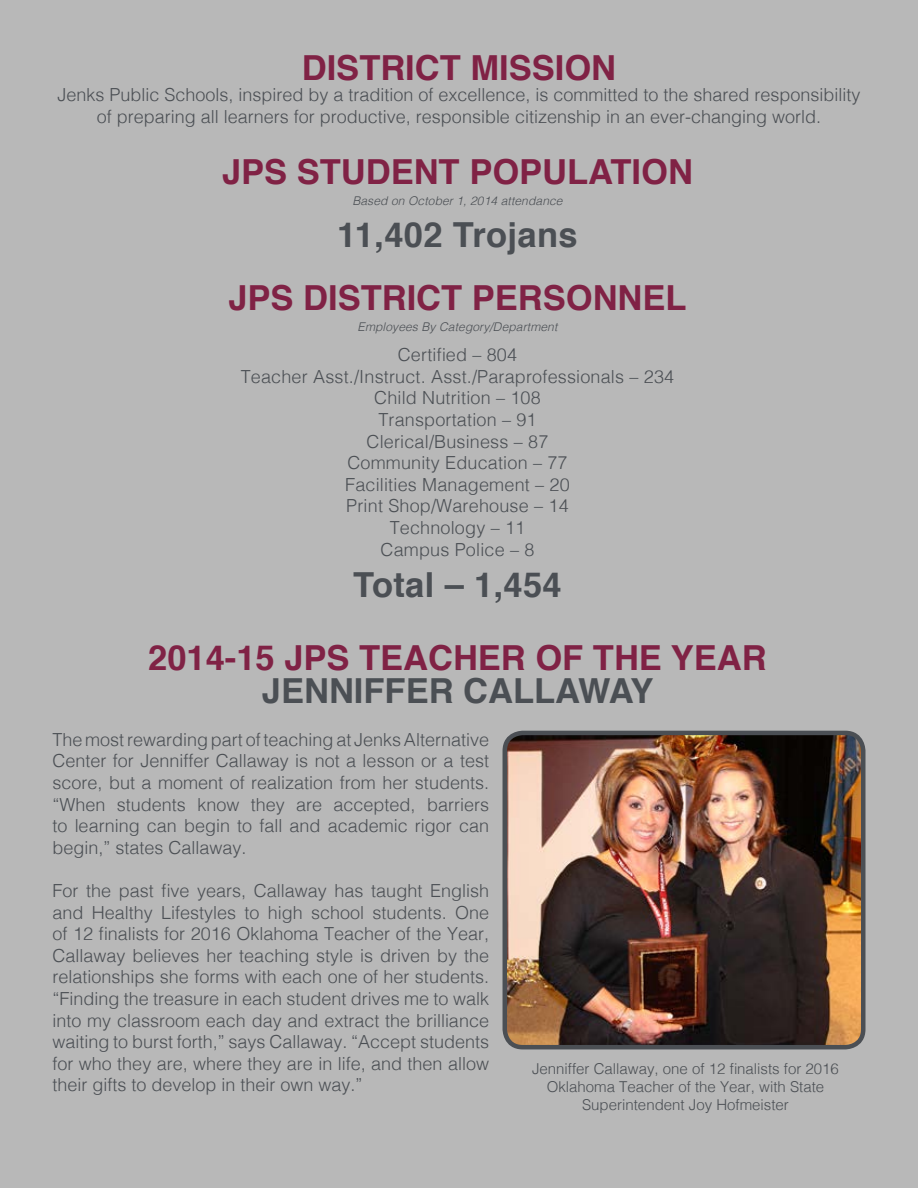
<style>
.page{position:relative;width:918px;height:1188px;background:#b8b8b8}
.page>*{position:absolute;margin:0;border:0;box-sizing:border-box;transform-origin:0 0}
.t1{font:700 34.5px "Helvetica";color:#802245}
.t2{font:700 34.5px "Helvetica";color:#4b4f54}
.t3{font:300 18px/21.6px "Helvetica";color:#4b4f54;text-align:justify}
.t4{font:300 15px/18px "Helvetica";color:#4b4f54;text-align:center}
.t5{font:italic 300 12px "Helvetica";letter-spacing:.01em;color:#4b4f54}
</style>
<div class="page">
<img style="left:505px;top:733px;width:358px;height:314px">
<div style="left:503px;top:731px;width:362px;height:318px;border:4px solid #4b4f54;border-radius:18px"></div>
<h1 class="t1" style="left:302px;top:40px;width:316px">DISTRICT MISSION</h1>
<p class="t3" style="left:57px;top:83px;width:805px;text-align:center">Jenks Public Schools, inspired by a tradition of excellence, is committed to the shared responsibility of preparing all learners for productive, responsible citizenship in an ever-changing world.</p>
<h1 class="t1" style="left:222px;top:144px;width:472px">JPS STUDENT POPULATION</h1>
<p class="t5" style="left:352px;top:191px;width:212px">Based on October 1, 2014 attendance</p>
<h1 class="t2" style="left:337px;top:207px;width:242px">11,402 Trojans</h1>
<h1 class="t1" style="left:228px;top:270px;width:460px">JPS DISTRICT PERSONNEL</h1>
<p class="t5" style="left:358px;top:317px;width:201px">Employees By Category/Department</p>
<p class="t3" style="left:241px;top:343px;width:435px;text-align:center">Certified – 804<br>Teacher Asst./Instruct. Asst./Paraprofessionals – 234<br>Child Nutrition – 108<br>Transportation – 91<br>Clerical/Business – 87<br>Community Education – 77<br>Facilities Management – 20<br>Print Shop/Warehouse – 14<br>Technology – 11<br>Campus Police – 8</p>
<h1 class="t2" style="left:353px;top:557px;width:210px">Total – 1,454</h1>
<h1 class="t1" style="left:148px;top:630px;width:620px">2014-15 JPS TEACHER OF THE YEAR</h1>
<h1 class="t2" style="left:262px;top:663px;width:393px">JENNIFFER CALLAWAY</h1>
<p class="t3" style="left:52px;top:727px;width:438px">The most rewarding part of teaching at Jenks Alternative Center for Jenniffer Callaway is not a lesson or a test score, but a moment of realization from her students. “When students know they are accepted, barriers to learning can begin to fall and academic rigor can begin,” states Callaway.</p>
<p class="t3" style="left:52px;top:878px;width:438px">For the past five years, Callaway has taught English and Healthy Lifestyles to high school students. One of 12 finalists for 2016 Oklahoma Teacher of the Year, Callaway believes her teaching style is driven by the relationships she forms with each one of her students. “Finding the treasure in each student drives me to walk into my classroom each day and extract the brilliance waiting to burst forth,” says Callaway. “Accept students for who they are, where they are in life, and then allow their gifts to develop in their own way.”</p>
<p class="t4" style="left:532px;top:1058px;width:308px">Jenniffer Callaway, one of 12 finalists for 2016<br>Oklahoma Teacher of the Year, with State<br>Superintendent Joy Hofmeister</p>
</div>
